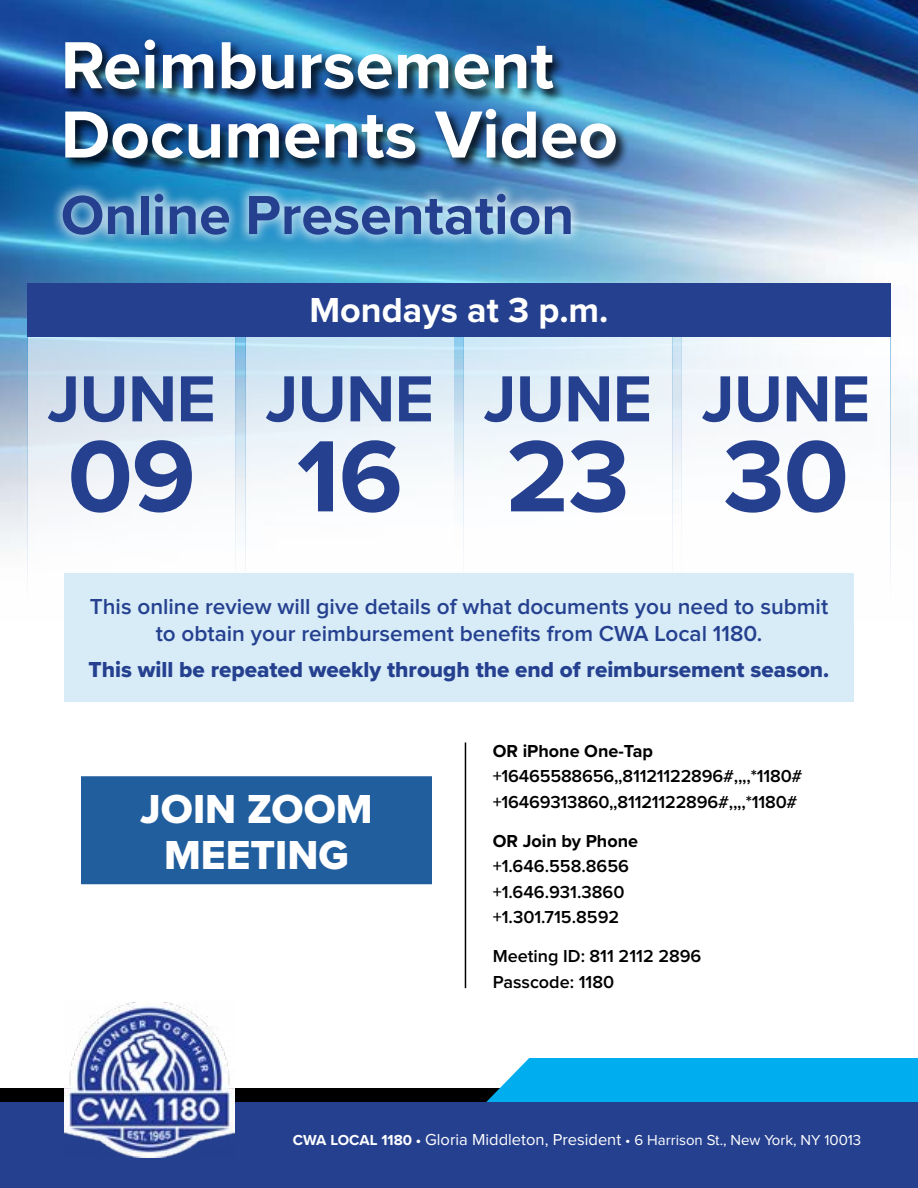
<style>
.page{position:relative;width:918px;height:1188px;background:#fff}
.page>*{position:absolute;margin:0;border:0;box-sizing:border-box;transform-origin:0 0}
.t1{font:700 105px "Proxima Nova";letter-spacing:-.01em;color:#25408f}
.t2{font:700 69px/69.3px "Proxima Nova";color:#fff}
.t3{font:700 67.5px "Proxima Nova";letter-spacing:-.01em;color:#25408f}
.t4{font:700 57px "Proxima Nova";color:#25408f}
.t5{font:42px/46.5px "Proxima Nova Extrabld";color:#fff;text-align:center}
.t6{font:700 36px "Proxima Nova";color:#fff}
.t7{font:600 22.5px/27px "Proxima Nova";color:#25408f;text-align:center}
.t8{font:22.5px "Proxima Nova Extrabld";color:#25408f}
.t9{font:600 18px/25.5px "Proxima Nova";letter-spacing:-.01em;color:#000}
.t10{font:700 18px "Proxima Nova";color:#000}
.t11{font:15px "Proxima Nova";color:#fff}
.s1{font-weight:700}
.s2{font-size:16.5px}
</style>
<div class="page">
<img style="left:0;top:0;width:918px;height:574px">
<svg style="left:27px;top:338px;width:208px;height:244px"></svg>
<svg style="left:245px;top:338px;width:209px;height:236px"></svg>
<svg style="left:464px;top:338px;width:208px;height:236px"></svg>
<div style="left:0;top:1088px;width:515px;height:31px;background:#000"></div>
<svg style="left:474px;top:1058px;width:444px;height:45px;background:#10aeea"></svg>
<div style="left:0;top:1103px;width:918px;height:85px;background:#25408f"></div>
<hr style="left:465px;top:742px;width:1px;height:246px;background:#000">
<div style="left:50px;top:181px;width:533px;height:66px;background:#fff;opacity:.65"></div>
<div style="left:64px;top:39px;width:565px;height:133px;background:#000;opacity:.88"></div>
<div style="left:81px;top:776px;width:351px;height:108px;background:#215e9e;border:2px solid #215e9e"></div>
<img style="left:65px;top:1002px;width:169px;height:156px">
<div style="left:682px;top:310px;width:209px;height:291px;background:#fff;border:2px solid #fff"></div>
<div style="left:27px;top:284px;width:864px;height:54px;background:#25408f"></div>
<div style="left:64px;top:574px;width:790px;height:128px;background:#d7ecf7"></div>
<h2 class="t2" style="left:61px;top:29px;width:559px">Reimbursement<br>Documents Video</h2>
<h3 class="t4" style="left:61px;top:173px;width:515px">Online Presentation</h3>
<h3 class="t3" style="left:47px;top:349px;width:170px">JUNE</h3>
<h1 class="t1" style="left:68px;top:398px;width:129px">09</h1>
<h3 class="t6" style="left:309px;top:283px;width:301px">Mondays at 3 p.m.</h3>
<h3 class="t3" style="left:266px;top:349px;width:170px">JUNE</h3>
<h1 class="t1" style="left:297px;top:398px;width:107px">16</h1>
<h3 class="t3" style="left:484px;top:349px;width:170px">JUNE</h3>
<h1 class="t1" style="left:506px;top:398px;width:125px">23</h1>
<h3 class="t3" style="left:702px;top:349px;width:170px">JUNE</h3>
<h1 class="t1" style="left:723px;top:398px;width:127px">30</h1>
<p class="t7" style="left:90px;top:594px;width:740px">This online review will give details of what documents you need to submit to obtain your reimbursement benefits from CWA Local 1180.</p>
<p class="t8" style="left:89px;top:653px;width:742px">This will be repeated weekly through the end of reimbursement season.</p>
<h3 class="t5" style="left:140px;top:785px;width:234px">JOIN ZOOM<br>MEETING</h3>
<p class="t10" style="left:493px;top:737px;width:162px">OR iPhone One-Tap</p>
<p class="t9" style="left:493px;top:764px;width:311px">+16465588656,,81121122896#,,,,*1180# +16469313860,,81121122896#,,,,*1180#</p>
<p class="t10" style="left:493px;top:827px;width:147px">OR Join by Phone</p>
<p class="t9" style="left:493px;top:854px;width:138px">+1.646.558.8656 +1.646.931.3860 +1.301.715.8592</p>
<p class="t9" style="left:493px;top:944px;width:210px">Meeting ID: 811 2112 2896<br>Passcode: 1180</p>
<p class="t11" style="left:293px;top:1132px;width:570px"><span class="s1">CWA LOCAL 1180 •</span> <span class="s2">Gloria Middleton, President</span> • 6 Harrison St., New York, NY 10013</p>
</div>
